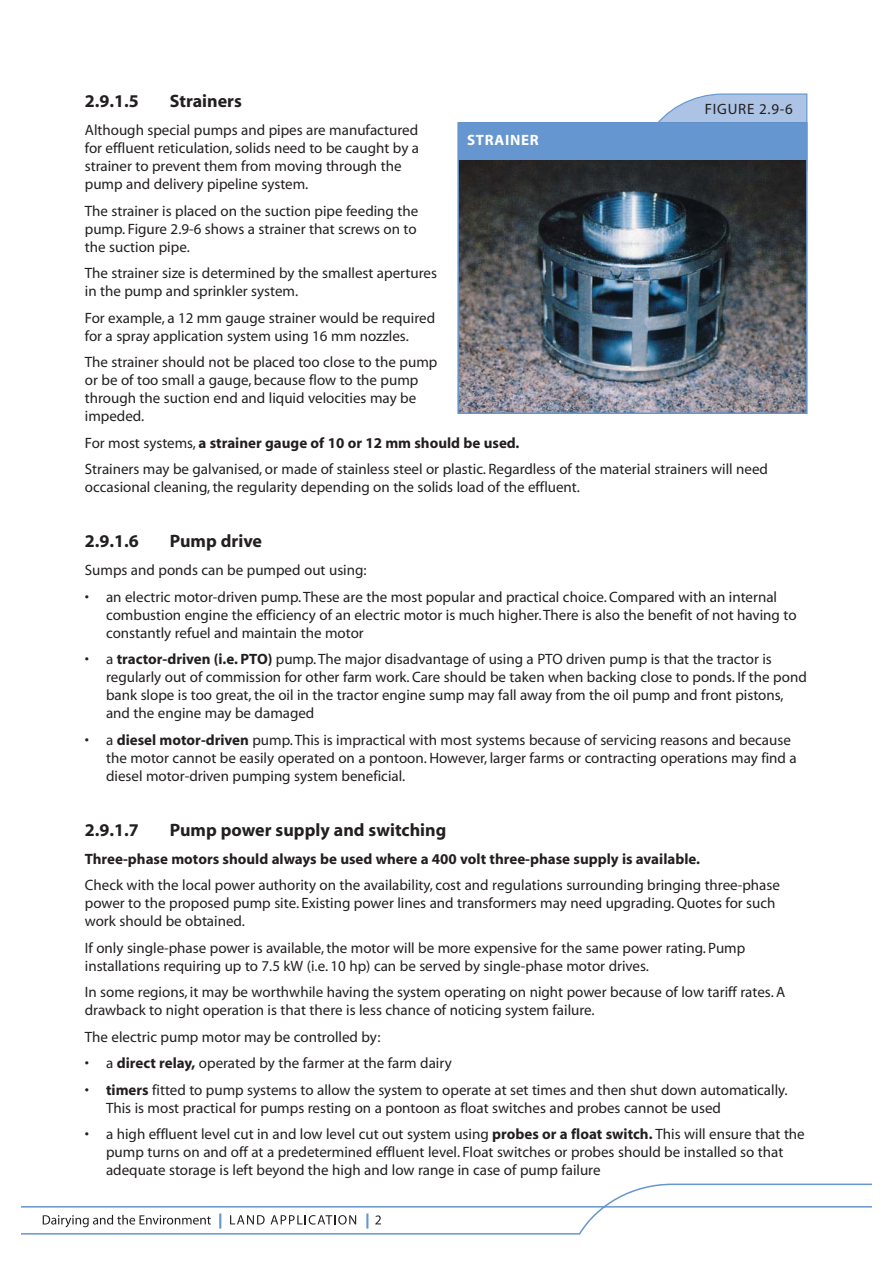
<style>
.page{position:relative;width:893px;height:1263px;background:#fff}
.page>*{position:absolute;margin:0;border:0;box-sizing:border-box;transform-origin:0 0}
.t1{font:700 18px "Myriad";color:#231f20}
.t2{font:15px/18px "Myriad";color:#231f20}
.t3{font:700 15px "Myriad";color:#231f20}
.t4{font:700 15px "Myriad";letter-spacing:.05em;color:#fff}
.s1{font-weight:700}
</style>
<div class="page">
<svg style="left:21px;top:1183px;width:850px;height:52px"></svg>
<svg style="left:43px;top:1215px;width:168px;height:12px"></svg>
<svg style="left:220px;top:1214px;width:1px;height:14px"></svg>
<svg style="left:230px;top:1215px;width:35px;height:9px"></svg>
<svg style="left:271px;top:1215px;width:85px;height:9px"></svg>
<svg style="left:367px;top:1214px;width:1px;height:14px"></svg>
<svg style="left:375px;top:1215px;width:6px;height:9px"></svg>
<svg style="left:658px;top:93px;width:150px;height:29px;background:#b4c9e7"></svg>
<img style="left:460px;top:160px;width:345px;height:251px">
<div style="left:458px;top:123px;width:349px;height:37px;background:#6596cf"></div>
<div style="left:457px;top:122px;width:351px;height:292px;border:2px solid #6596cf"></div>
<p class="t1" style="left:85px;top:94px;width:55px">2.9.1.5</p>
<p class="t1" style="left:170px;top:94px;width:74px">Strainers</p>
<p class="t2" style="left:85px;top:122px;width:336px">Although special pumps and pipes are manufactured for effluent reticulation, solids need to be caught by a strainer to prevent them from moving through the pump and delivery pipeline system.</p>
<p class="t2" style="left:85px;top:203px;width:335px;text-align:justify">The strainer is placed on the suction pipe feeding the pump. Figure 2.9-6 shows a strainer that screws on to the suction pipe.</p>
<p class="t2" style="left:85px;top:265px;width:354px">The strainer size is determined by the smallest apertures in the pump and sprinkler system.</p>
<p class="t2" style="left:85px;top:310px;width:352px">For example, a 12 mm gauge strainer would be required for a spray application system using 16 mm nozzles.</p>
<p class="t2" style="left:85px;top:354px;width:354px">The strainer should not be placed too close to the pump or be of too small a gauge, because flow to the pump through the suction end and liquid velocities may be impeded.</p>
<p class="t2" style="left:85px;top:430px;width:685px;line-height:26.5px">For most systems, <span class="s1">a strainer gauge of 10 or 12 mm should be used.<br></span>Strainers may be galvanised, or made of stainless steel or plastic. Regardless of the material strainers will need</p>
<p class="t2" style="left:85px;top:479px;width:497px">occasional cleaning, the regularity depending on the solids load of the effluent.</p>
<p class="t1" style="left:85px;top:534px;width:55px">2.9.1.6</p>
<p class="t1" style="left:170px;top:534px;width:94px">Pump drive</p>
<p class="t2" style="left:85px;top:562px;width:283px">Sumps and ponds can be pumped out using:</p>
<p class="t2" style="left:106px;top:589px;width:692px;text-indent:-21px">• an electric motor-driven pump. These are the most popular and practical choice. Compared with an internal combustion engine the efficiency of an electric motor is much higher. There is also the benefit of not having to constantly refuel and maintain the motor</p>
<p class="t2" style="left:106px;top:651px;width:702px;text-indent:-21px">• a <span class="s1">tractor-driven (i.e. PTO)</span> pump. The major disadvantage of using a PTO driven pump is that the tractor is regularly out of commission for other farm work. Care should be taken when backing close to ponds. If the pond bank slope is too great, the oil in the tractor engine sump may fall away from the oil pump and front pistons, and the engine may be damaged</p>
<p class="t2" style="left:106px;top:732px;width:692px;text-indent:-21px">• a <span class="s1">diesel motor-driven</span> pump. This is impractical with most systems because of servicing reasons and because the motor cannot be easily operated on a pontoon. However, larger farms or contracting operations may find a diesel motor-driven pumping system beneficial.</p>
<p class="t1" style="left:85px;top:823px;width:55px">2.9.1.7</p>
<p class="t1" style="left:170px;top:823px;width:278px">Pump power supply and switching</p>
<p class="t3" style="left:85px;top:853px;width:617px">Three-phase motors should always be used where a 400 volt three-phase supply is available.</p>
<p class="t2" style="left:85px;top:877px;width:697px">Check with the local power authority on the availability, cost and regulations surrounding bringing three-phase power to the proposed pump site. Existing power lines and transformers may need upgrading. Quotes for such work should be obtained.</p>
<p class="t2" style="left:85px;top:940px;width:662px">If only single-phase power is available, the motor will be more expensive for the same power rating. Pump installations requiring up to 7.5 kW (i.e. 10 hp) can be served by single-phase motor drives.</p>
<p class="t2" style="left:85px;top:984px;width:702px">In some regions, it may be worthwhile having the system operating on night power because of low tariff rates. A drawback to night operation is that there is less chance of noticing system failure.</p>
<p class="t2" style="left:85px;top:1029px;width:297px">The electric pump motor may be controlled by:</p>
<p class="t2" style="left:85px;top:1055px;width:368px">• a <span class="s1">direct relay,</span> operated by the farmer at the farm dairy</p>
<p class="t2" style="left:106px;top:1082px;width:683px;text-indent:-21px">• <span class="s1">timers</span> fitted to pump systems to allow the system to operate at set times and then shut down automatically.<br>This is most practical for pumps resting on a pontoon as float switches and probes cannot be used</p>
<p class="t2" style="left:106px;top:1126px;width:700px;text-indent:-21px">• a high effluent level cut in and low level cut out system using <span class="s1">probes or a float switch.</span> This will ensure that the pump turns on and off at a predetermined effluent level. Float switches or probes should be installed so that adequate storage is left beyond the high and low range in case of pump failure</p>
<p class="t2" style="left:705px;top:102px;width:89px">FIGURE 2.9-6</p>
<p class="t4" style="left:467px;top:134px;width:73px">STRAINER</p>
</div>
